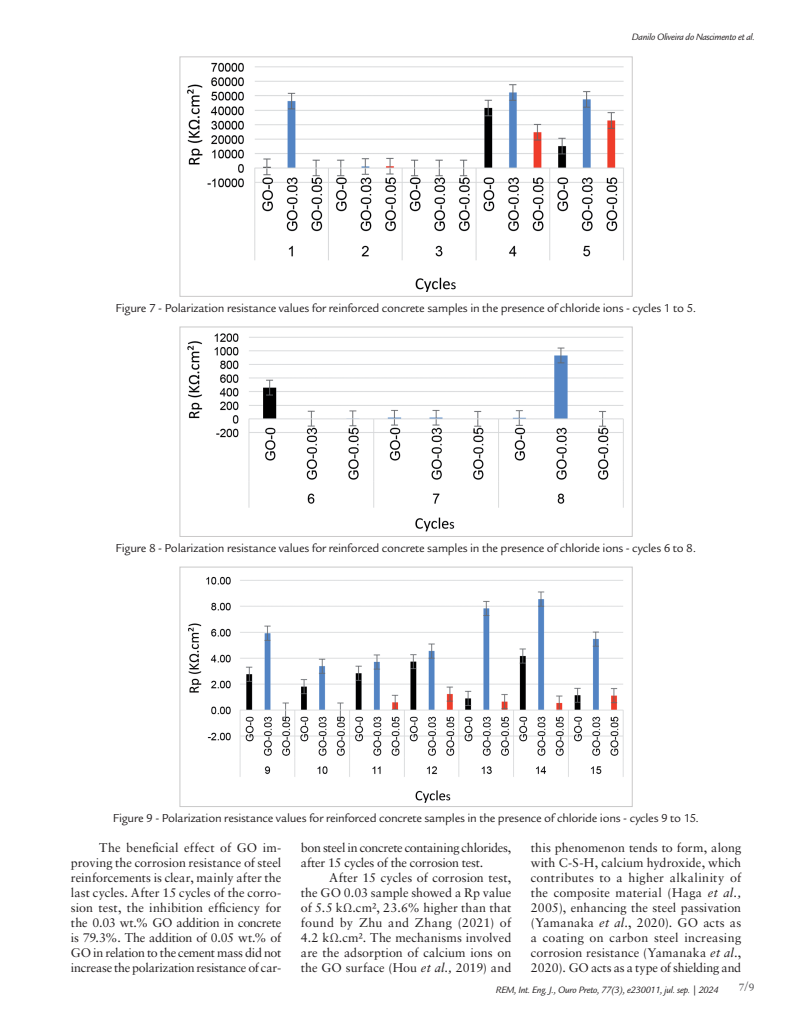
<style>
.page{position:relative;width:798px;height:1028px;background:#fff}
.page>*{position:absolute;margin:0;border:0;box-sizing:border-box;transform-origin:0 0}
.Texto_-_EN{font:12.5px/15px "Sabon LT Std";letter-spacing:-.01em;color:#231f20;text-align:justify}
.Legenda{font:12.5px "Legacy Sans";letter-spacing:-.015em;color:#231f20}
.t1{font:italic 10px "Legacy Sans";letter-spacing:-.025em;color:#231f20}
.t2{font:10px "Georgia";color:#57585a}
.s1{font-style:italic}
</style>
<div class="page">
<img style="left:187px;top:62px;width:437px;height:229px">
<img style="left:187px;top:333px;width:437px;height:199px">
<img style="left:188px;top:576px;width:436px;height:226px">
<p class="t1" style="left:631px;top:32px;width:125px">Danilo Oliveira do Nascimento et al.</p>
<p class="Legenda" style="left:116px;top:301px;width:581px">Figure 7 - Polarization resistance values for reinforced concrete samples in the presence of chloride ions - cycles 1 to 5.</p>
<p class="Legenda" style="left:116px;top:541px;width:581px">Figure 8 - Polarization resistance values for reinforced concrete samples in the presence of chloride ions - cycles 6 to 8.</p>
<p class="Legenda" style="left:113px;top:811px;width:587px">Figure 9 - Polarization resistance values for reinforced concrete samples in the presence of chloride ions - cycles 9 to 15.</p>
<p class="Texto_-_EN" style="left:71px;top:840px;width:212px;text-indent:28px">The beneficial effect of GO im&shy;proving the corrosion resistance of steel reinforcements is clear, mainly after the last cycles. After 15 cycles of the corro&shy;sion test, the inhibition efficiency for the 0.03 wt.% GO addition in concrete is 79.3%. The addition of 0.05 wt.% of GO in relation to the cement mass did not increase the polarization resistance of car-</p>
<p class="Texto_-_EN" style="left:301px;top:840px;width:212px">bon steel in concrete containing chlorides, after 15 cycles of the corrosion test.</p>
<p class="Texto_-_EN" style="left:301px;top:870px;width:212px;text-indent:28px">After 15 cycles of corrosion test, the GO 0.03 sample showed a Rp value of 5.5 kΩ.cm², 23.6% higher than that found by Zhu and Zhang (2021) of 4.2 kΩ.cm². The mechanisms involved are the adsorption of calcium ions on the GO surface (Hou <span class="s1">et al.,</span> 2019) and</p>
<p class="Texto_-_EN" style="left:530px;top:840px;width:212px">this phenomenon tends to form, along with C-S-H, calcium hydroxide, which contributes to a higher alkalinity of the composite material (Haga <span class="s1">et al., </span>2005), enhancing the steel passivation (Yamanaka <span class="s1">et al.</span>, 2020). GO acts as a coating on carbon steel increasing corrosion resistance (Yamanaka <span class="s1">et al.</span>, 2020). GO acts as a type of shielding and</p>
<p class="t1" style="left:495px;top:984px;width:224px">REM, Int. Eng. J., Ouro Preto, 77(3), e230011, jul. sep. | 2024</p>
<p class="t2" style="left:738px;top:979px;width:17px">7/9</p>
</div>
